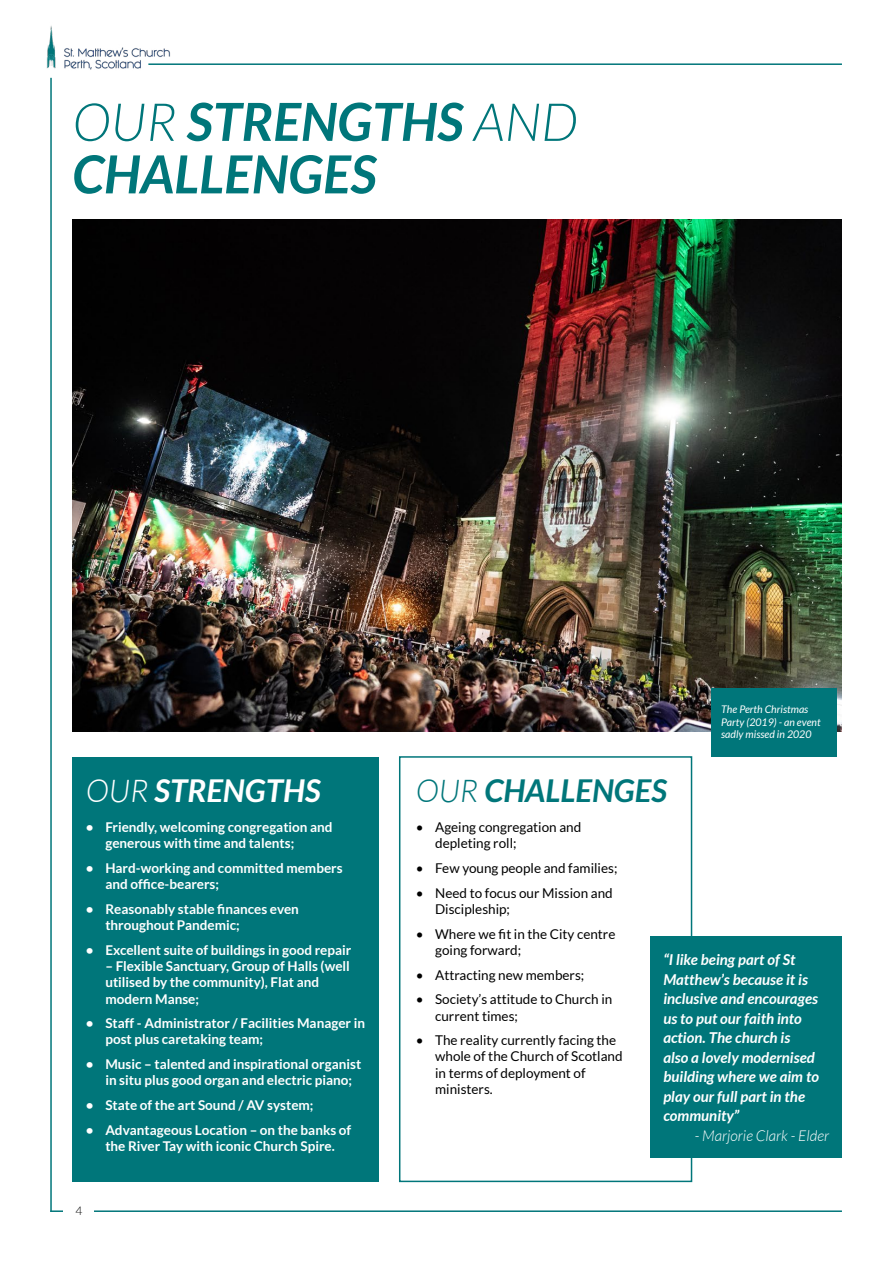
<style>
.page{position:relative;width:893px;height:1263px;background:#fff}
.page>*{position:absolute;margin:0;border:0;box-sizing:border-box;transform-origin:0 0}
.t1{font:italic 700 52.5px/52.5px "Lato";color:#00767a}
.t2{font:italic 700 31.5px "Lato";color:#00767a}
.t3{font:italic 700 31.5px "Lato";color:#fff}
.t4{font:italic 700 15px/19.5px "Lato";color:#fff}
.t5{font:italic 300 15px "Lato";color:#fff}
.t6{font:700 13.5px/16.2px "Lato";color:#fff}
.t7{font:13.5px/16.2px "Lato";color:#000}
.t8{font:300 12px "Lato";color:#000}
.t9{font:italic 10.5px/12.6px "Lato";color:#fff}
.s1{font-weight:300}
</style>
<div class="page">
<img style="left:46px;top:25px;width:124px;height:45px">
<hr style="left:148px;top:63px;width:694px;height:2px;background:#00767a">
<hr style="left:50px;top:78px;width:2px;height:1134px;background:#00767a">
<hr style="left:50px;top:1210px;width:792px;height:2px;background:#00767a">
<div style="left:63px;top:1205px;width:31px;height:10px;background:#fff"></div>
<div style="left:72px;top:757px;width:306px;height:424px;background:#00767a"></div>
<div style="left:399px;top:756px;width:293px;height:426px;background:#fff;border:2px solid #00767a"></div>
<img style="left:72px;top:219px;width:770px;height:512px">
<div style="left:711px;top:689px;width:125px;height:68px;background:#00767a"></div>
<div style="left:651px;top:936px;width:191px;height:222px;background:#00767a"></div>
<h1 class="t1" style="left:72px;top:97px;width:507px"><span class="s1">OUR</span> STRENGTHS <span class="s1">AND<br></span>CHALLENGES</h1>
<h2 class="t3" style="left:86px;top:772px;width:236px"><span class="s1">OUR</span> STRENGTHS</h2>
<h2 class="t2" style="left:416px;top:772px;width:253px"><span class="s1">OUR</span> CHALLENGES</h2>
<p class="t9" style="left:721px;top:703px;width:101px">The Perth Christmas<br>Party (2019) - an event sadly missed in 2020</p>
<p class="t6" style="left:105px;top:819px;width:229px;text-indent:-19px">• Friendly, welcoming congregation and generous with time and talents;</p>
<p class="t6" style="left:105px;top:860px;width:239px;text-indent:-19px">• Hard-working and committed members and office-bearers;</p>
<p class="t6" style="left:105px;top:901px;width:195px;text-indent:-19px">• Reasonably stable finances even throughout Pandemic;</p>
<p class="t6" style="left:86px;top:942px;width:267px">• Excellent suite of buildings in good repair</p>
<p class="t6" style="left:105px;top:958px;width:246px">– Flexible Sanctuary, Group of Halls (well utilised by the community), Flat and modern Manse;</p>
<p class="t6" style="left:105px;top:1015px;width:261px;text-indent:-19px">• Staff - Administrator / Facilities Manager in post plus caretaking team;</p>
<p class="t6" style="left:105px;top:1056px;width:257px;text-indent:-19px">• Music – talented and inspirational organist in situ plus good organ and electric piano;</p>
<p class="t6" style="left:86px;top:1097px;width:229px">• State of the art Sound / AV system;</p>
<p class="t6" style="left:86px;top:1121px;width:267px;text-align:center">• Advantageous Location – on the banks of the River Tay with iconic Church Spire.</p>
<p class="t8" style="left:75px;top:1204px;width:8px">4</p>
<p class="t7" style="left:435px;top:819px;width:148px;text-indent:-19px">• Ageing congregation and depleting roll;</p>
<p class="t7" style="left:416px;top:860px;width:203px">• Few young people and families;</p>
<p class="t7" style="left:435px;top:885px;width:179px;text-indent:-19px">• Need to focus our Mission and<br>Discipleship;</p>
<p class="t7" style="left:435px;top:926px;width:182px;text-indent:-19px">• Where we fit in the City centre going forward;</p>
<p class="t7" style="left:416px;top:966px;width:170px">• Attracting new members;</p>
<p class="t7" style="left:435px;top:991px;width:179px;text-indent:-19px">• Society’s attitude to Church in current times;</p>
<p class="t7" style="left:435px;top:1032px;width:189px;text-indent:-19px">• The reality currently facing the whole of the Church of Scotland in terms of deployment of ministers.</p>
<p class="t4" style="left:663px;top:950px;width:157px">“I like being part of St<br>Matthew’s because it is inclusive and encourages us to put our faith into action. The church is also a lovely modernised building where we aim to play our full part in the community”</p>
<p class="t5" style="left:695px;top:1127px;width:136px">- Marjorie Clark - Elder</p>
</div>
